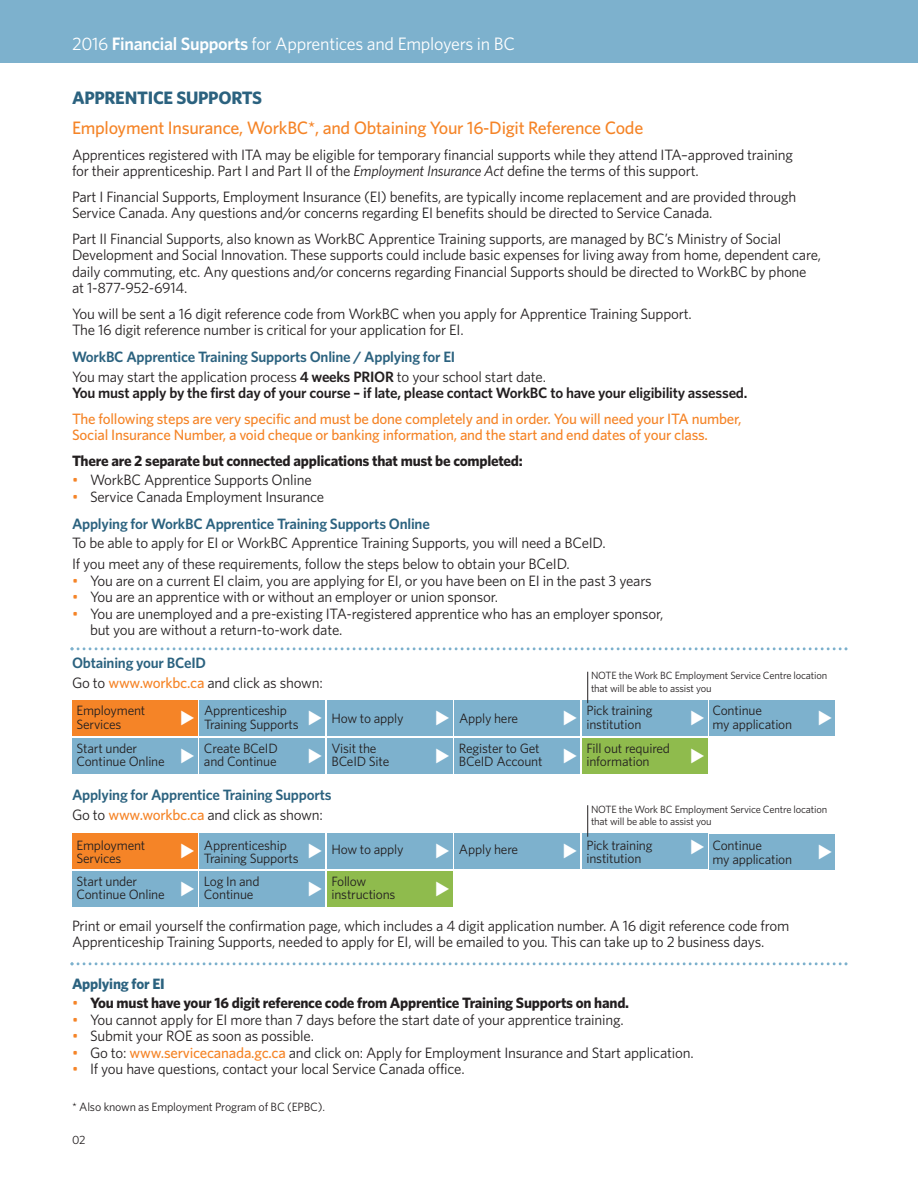
<style>
.page{position:relative;width:918px;height:1188px;background:#fff}
.page>*{position:absolute;margin:0;border:0;box-sizing:border-box;transform-origin:0 0}
.t1{font:500 18px "Whitney";letter-spacing:-.015em;color:#f58427}
.t2{font:18px "Whitney";letter-spacing:-.015em;color:#fff}
.t3{font:700 18px "Whitney";letter-spacing:-.015em;color:#2b627f}
.t4{font:15px/16.5px "Whitney";letter-spacing:-.015em;color:#231f20}
.t5{font:500 15px/16.5px "Whitney";letter-spacing:-.015em;color:#f58427}
.t6{font:600 15px/27px "Whitney";letter-spacing:-.015em;color:#2b627f}
.t7{font:700 15px "Whitney";letter-spacing:-.015em;color:#231f20}
.t8{font:600 15px "Whitney";letter-spacing:-.015em;color:#231f20}
.t9{font:700 15px "Whitney";letter-spacing:-.015em;color:#2b627f}
.t10{font:13.5px/13.5px "Whitney";letter-spacing:-.015em;color:#231f20}
.t11{font:12px "Whitney";letter-spacing:-.015em;color:#231f20}
.t12{font:10.5px/13.5px "Whitney";letter-spacing:-.015em;color:#231f20}
.s1{font-weight:600}
.s2{font-style:italic}
.s3{font-weight:600;color:#2b627f}
.s4{color:#f58427}
.s5{font-weight:400;color:#f58427}
.s6{font-weight:400;color:#231f20}
.s7{font-weight:500;color:#f58427}
</style>
<div class="page">
<div style="left:72px;top:833px;width:126px;height:36px;background:#f58427"></div>
<div style="left:200px;top:833px;width:126px;height:36px;background:#7db1cd"></div>
<div style="left:327px;top:833px;width:126px;height:36px;background:#7db1cd"></div>
<div style="left:454px;top:833px;width:126px;height:36px;background:#7db1cd"></div>
<div style="left:582px;top:833px;width:126px;height:36px;background:#7db1cd"></div>
<div style="left:710px;top:834px;width:126px;height:36px;background:#7db1cd"></div>
<div style="left:72px;top:871px;width:126px;height:36px;background:#7db1cd"></div>
<div style="left:200px;top:871px;width:126px;height:36px;background:#7db1cd"></div>
<div style="left:327px;top:871px;width:126px;height:36px;background:#8fbb4d"></div>
<div style="left:72px;top:700px;width:126px;height:36px;background:#f58427"></div>
<div style="left:200px;top:700px;width:126px;height:36px;background:#7db1cd"></div>
<div style="left:327px;top:700px;width:126px;height:36px;background:#7db1cd"></div>
<div style="left:454px;top:700px;width:126px;height:36px;background:#7db1cd"></div>
<div style="left:582px;top:700px;width:126px;height:36px;background:#7db1cd"></div>
<div style="left:710px;top:700px;width:126px;height:36px;background:#7db1cd"></div>
<div style="left:72px;top:738px;width:126px;height:36px;background:#7db1cd"></div>
<div style="left:200px;top:738px;width:126px;height:36px;background:#7db1cd"></div>
<div style="left:327px;top:738px;width:126px;height:36px;background:#7db1cd"></div>
<div style="left:454px;top:738px;width:126px;height:36px;background:#7db1cd"></div>
<div style="left:582px;top:738px;width:126px;height:36px;background:#8fbb4d"></div>
<div style="left:0;top:0;width:918px;height:63px;background:#7db1cd"></div>
<svg style="left:70px;top:647px;width:778px;height:3px"></svg>
<svg style="left:70px;top:962px;width:778px;height:3px"></svg>
<hr style="left:587px;top:672px;width:1px;height:31px;background:#231f20">
<hr style="left:587px;top:805px;width:1px;height:32px;background:#231f20">
<p class="t2" style="left:72px;top:38px;width:445px">2016 <span class="s1">Financial Supports</span> for Apprentices and Employers in BC</p>
<p class="t3" style="left:72px;top:92px;width:192px">APPRENTICE SUPPORTS</p>
<p class="t1" style="left:72px;top:122px;width:573px">Employment Insurance, WorkBC*, and Obtaining Your 16-Digit Reference Code</p>
<p class="t4" style="left:72px;top:148px;width:723px">Apprentices registered with ITA may be eligible for temporary financial supports while they attend ITA–approved training for their apprenticeship. Part I and Part II of the <span class="s2">Employment Insurance Act</span> define the terms of this support.</p>
<p class="t4" style="left:72px;top:190px;width:726px">Part I Financial Supports, Employment Insurance (EI) benefits, are typically income replacement and are provided through<br>Service Canada. Any questions and/or concerns regarding EI benefits should be directed to Service Canada.</p>
<p class="t4" style="left:72px;top:232px;width:751px">Part II Financial Supports, also known as WorkBC Apprentice Training supports, are managed by BC’s Ministry of Social Development and Social Innovation. These supports could include basic expenses for living away from home, dependent care, daily commuting, etc. Any questions and/or concerns regarding Financial Supports should be directed to WorkBC by phone at 1-877-952-6914.</p>
<p class="t4" style="left:72px;top:307px;width:621px">You will be sent a 16 digit reference code from WorkBC when you apply for Apprentice Training Support.<br>The 16 digit reference number is critical for your application for EI.</p>
<p class="t4" style="left:72px;top:349px;width:476px;line-height:19.5px"><span class="s3">WorkBC Apprentice Training Supports Online / Applying for EI<br></span>You may start the application process <span class="s1">4 weeks PRIOR</span> to your school start date.</p>
<p class="t8" style="left:72px;top:388px;width:677px">You must apply by the first day of your course – if late, please contact WorkBC to have your eligibility assessed.</p>
<p class="t5" style="left:72px;top:412px;width:671px">The following steps are very specific and must be done completely and in order. You will need your ITA number,<br>Social Insurance Number, a void cheque or banking information, and the start and end dates of your class.</p>
<p class="t7" style="left:72px;top:456px;width:452px">There are 2 separate but connected applications that must be completed:</p>
<p class="t4" style="left:72px;top:473px;width:241px"><span class="s4">•</span> WorkBC Apprentice Supports Online</p>
<p class="t6" style="left:72px;top:485px;width:359px"><span class="s5">•</span> <span class="s6">Service Canada Employment Insurance<br></span>Applying for WorkBC Apprentice Training Supports Online</p>
<p class="t4" style="left:72px;top:534px;width:535px;line-height:21px">To be able to apply for EI or WorkBC Apprentice Training Supports, you will need a BCeID.<br>If you meet any of these requirements, follow the steps below to obtain your BCeID.</p>
<p class="t4" style="left:72px;top:574px;width:581px"><span class="s4">•</span> You are on a current EI claim, you are applying for EI, or you have been on EI in the past 3 years</p>
<p class="t4" style="left:72px;top:590px;width:428px"><span class="s4">•</span> You are an apprentice with or without an employer or union sponsor.</p>
<p class="t4" style="left:90px;top:607px;width:575px;text-indent:-18px"><span class="s4">•</span> You are unemployed and a pre-existing ITA-registered apprentice who has an employer sponsor, but you are without a return-to-work date.</p>
<p class="t4" style="left:72px;top:655px;width:252px;line-height:19.5px"><span class="s3">Obtaining your BCeID<br></span>Go to <span class="s7">www.workbc.ca</span> and click as shown:</p>
<p class="t10" style="left:76px;top:705px;width:70px">Employment<br>Services</p>
<p class="t10" style="left:204px;top:705px;width:96px">Apprenticeship<br>Training Supports</p>
<p class="t10" style="left:332px;top:713px;width:74px">How to apply</p>
<p class="t10" style="left:459px;top:713px;width:61px">Apply here</p>
<p class="t10" style="left:586px;top:705px;width:68px">Pick training institution</p>
<p class="t10" style="left:712px;top:705px;width:81px">Continue<br>my application</p>
<p class="t10" style="left:76px;top:743px;width:90px">Start under<br>Continue Online</p>
<p class="t10" style="left:204px;top:743px;width:75px">Create BCeID and Continue</p>
<p class="t10" style="left:331px;top:743px;width:59px">Visit the<br>BCeID Site</p>
<p class="t10" style="left:586px;top:743px;width:85px">Fill out required information</p>
<p class="t12" style="left:591px;top:670px;width:238px">NOTE the Work BC Employment Service Centre location that will be able to assist you</p>
<p class="t10" style="left:459px;top:743px;width:85px">Register to Get<br>BCeID Account</p>
<p class="t6" style="left:72px;top:787px;width:261px;line-height:19.5px">Applying for Apprentice Training Supports<br><span class="s6">Go to</span> <span class="s7">www.workbc.ca</span> <span class="s6">and click as shown:</span></p>
<p class="t10" style="left:76px;top:840px;width:70px">Employment<br>Services</p>
<p class="t10" style="left:204px;top:840px;width:96px">Apprenticeship<br>Training Supports</p>
<p class="t10" style="left:331px;top:844px;width:74px">How to apply</p>
<p class="t10" style="left:459px;top:844px;width:61px">Apply here</p>
<p class="t10" style="left:77px;top:876px;width:90px">Start under<br>Continue Online</p>
<p class="t10" style="left:204px;top:876px;width:57px">Log In and<br>Continue</p>
<p class="t10" style="left:331px;top:876px;width:66px">Follow instructions</p>
<p class="t12" style="left:591px;top:804px;width:238px;line-height:12px">NOTE the Work BC Employment Service Centre location that will be able to assist you</p>
<p class="t10" style="left:586px;top:840px;width:68px">Pick training institution</p>
<p class="t10" style="left:712px;top:840px;width:81px">Continue<br>my application</p>
<p class="t4" style="left:72px;top:919px;width:719px">Print or email yourself the confirmation page, which includes a 4 digit application number. A 16 digit reference code from<br>Apprenticeship Training Supports, needed to apply for EI, will be emailed to you. This can take up to 2 business days.</p>
<p class="t9" style="left:72px;top:978px;width:94px">Applying for EI</p>
<p class="t7" style="left:72px;top:998px;width:559px"><span class="s5">•</span> You must have your 16 digit reference code from Apprentice Training Supports on hand.</p>
<p class="t4" style="left:72px;top:1012px;width:553px"><span class="s4">•</span> You cannot apply for EI more than 7 days before the start date of your apprentice training.</p>
<p class="t4" style="left:72px;top:1029px;width:243px"><span class="s4">•</span> Submit your ROE as soon as possible.</p>
<p class="t4" style="left:72px;top:1045px;width:623px"><span class="s4">•</span> Go to: <span class="s7">www.servicecanada.gc.ca</span> and click on: Apply for Employment Insurance and Start application.</p>
<p class="t4" style="left:72px;top:1062px;width:394px"><span class="s4">•</span> If you have questions, contact your local Service Canada office.</p>
<p class="t11" style="left:72px;top:1102px;width:255px">* Also known as Employment Program of BC (EPBC).</p>
<p class="t11" style="left:72px;top:1135px;width:15px">02</p>
</div>
